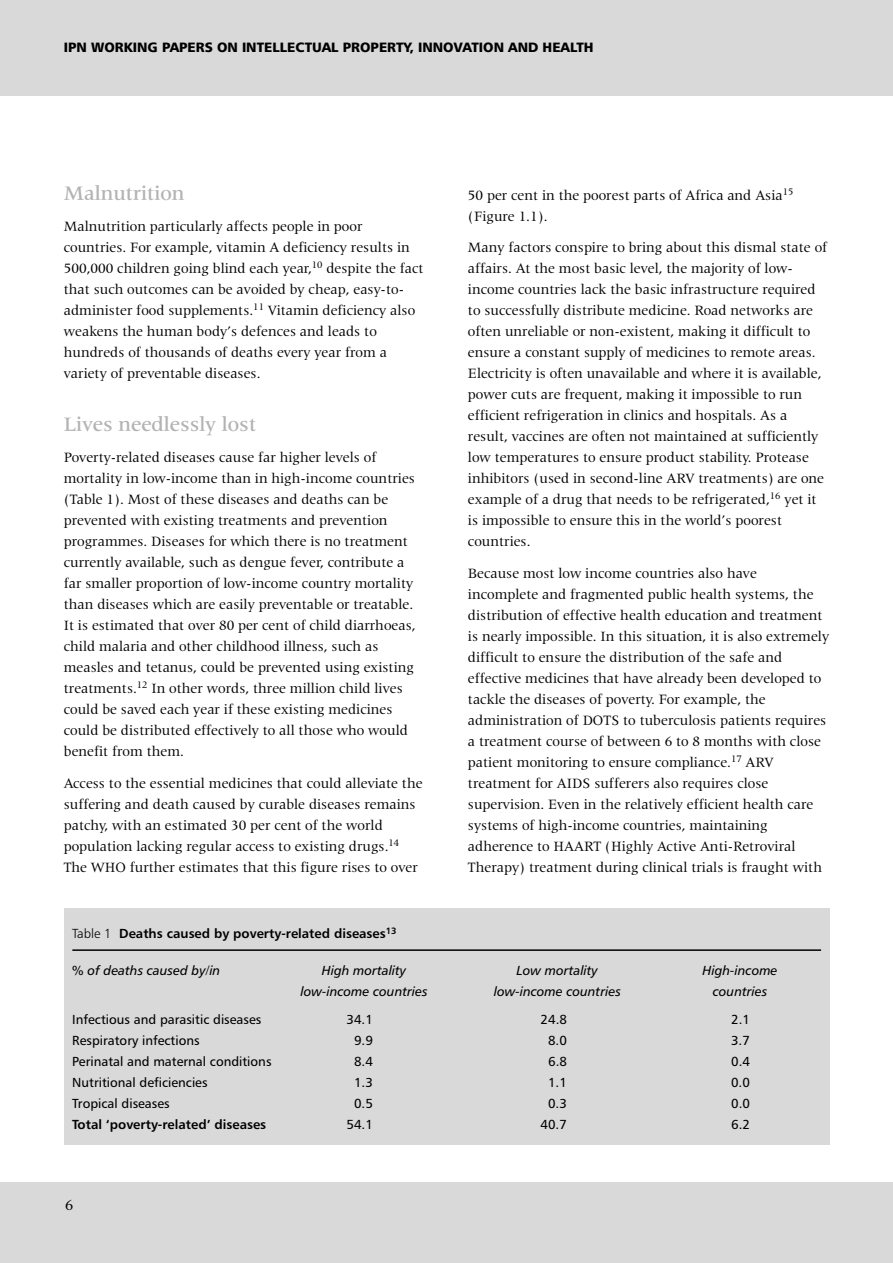
<style>
.page{position:relative;width:893px;height:1263px;background:#fff}
.page>*{position:absolute;margin:0;border:0;box-sizing:border-box;transform-origin:0 0}
.t1{font:500 21px "Latin 725 BT";color:#b3b3b3}
.t2{font:15.75px "Latin 725 BT";color:#000}
.t3{font:14.7px/21px "Latin 725 BT";color:#000}
.t4{font:13.5px "Humanist 777 BT Black B";color:#000}
.t5{font:13.2px "Humanist 777 BT Roman B";color:#000}
.t6{font:13.2px "Humanist 777 BT Italic B";color:#000}
.t7{font:13.2px "Humanist 777 BT Bold B";color:#000}
.s1{font-family:"Humanist 777 BT Light B"}
</style>
<div class="page">
<div style="left:0;top:1182px;width:892px;height:81px;background:#d9d9d9"></div>
<div style="left:0;top:0;width:892px;height:96px;background:#d9d9d9"></div>
<div style="left:64px;top:908px;width:765px;height:237px;background:#d9d9d9"></div>
<hr style="left:72px;top:949px;width:749px;height:2px;background:#000">
<p class="t4" style="left:64px;top:43px;width:531px">IPN WORKING PAPERS ON INTELLECTUAL PROPERTY, INNOVATION AND HEALTH</p>
<h1 class="t1" style="left:64px;top:185px;width:122px">Malnutrition</h1>
<p class="t3" style="left:64px;top:217px;width:361px">Malnutrition particularly affects people in poor countries. For example, vitamin A deficiency results in 500,000 children going blind each year,<sup>10</sup> despite the fact that such outcomes can be avoided by cheap, easy-to&shy;administer food supplements.<sup>11</sup> Vitamin deficiency also weakens the human body’s defences and leads to hundreds of thousands of deaths every year from a variety of preventable diseases.</p>
<h1 class="t1" style="left:64px;top:416px;width:194px">Lives needlessly lost</h1>
<p class="t3" style="left:64px;top:448px;width:353px">Poverty-related diseases cause far higher levels of mortality in low-income than in high-income countries (Table 1). Most of these diseases and deaths can be prevented with existing treatments and prevention programmes. Diseases for which there is no treatment currently available, such as dengue fever, contribute a far smaller proportion of low-income country mortality than diseases which are easily preventable or treatable.<br>It is estimated that over 80 per cent of child diarrhoeas, child malaria and other childhood illness, such as measles and tetanus, could be prevented using existing treatments.<sup>12</sup> In other words, three million child lives could be saved each year if these existing medicines could be distributed effectively to all those who would benefit from them.</p>
<p class="t3" style="left:64px;top:774px;width:360px">Access to the essential medicines that could alleviate the suffering and death caused by curable diseases remains patchy, with an estimated 30 per cent of the world population lacking regular access to existing drugs.<sup>14<br></sup>The WHO further estimates that this figure rises to over</p>
<p class="t3" style="left:468px;top:186px;width:327px">50 per cent in the poorest parts of Africa and Asia<sup>15 </sup>(Figure 1.1).</p>
<p class="t3" style="left:468px;top:238px;width:361px">Many factors conspire to bring about this dismal state of affairs. At the most basic level, the majority of low&shy;income countries lack the basic infrastructure required to successfully distribute medicine. Road networks are often unreliable or non-existent, making it difficult to ensure a constant supply of medicines to remote areas.<br>Electricity is often unavailable and where it is available, power cuts are frequent, making it impossible to run efficient refrigeration in clinics and hospitals. As a result, vaccines are often not maintained at sufficiently low temperatures to ensure product stability. Protease inhibitors (used in second-line ARV treatments) are one example of a drug that needs to be refrigerated,<sup>16</sup> yet it is impossible to ensure this in the world’s poorest countries.</p>
<p class="t3" style="left:468px;top:564px;width:363px">Because most low income countries also have incomplete and fragmented public health systems, the distribution of effective health education and treatment is nearly impossible. In this situation, it is also extremely difficult to ensure the distribution of the safe and effective medicines that have already been developed to tackle the diseases of poverty. For example, the administration of DOTS to tuberculosis patients requires a treatment course of between 6 to 8 months with close patient monitoring to ensure compliance.<sup>17</sup> ARV treatment for AIDS sufferers also requires close supervision. Even in the relatively efficient health care systems of high-income countries, maintaining adherence to HAART (Highly Active Anti-Retroviral Therapy) treatment during clinical trials is fraught with</p>
<p class="t7" style="left:72px;top:929px;width:326px"><span class="s1">Table 1</span> Deaths caused by poverty-related diseases<sup>13</sup></p>
<p class="t6" style="left:72px;top:965px;width:149px">% of deaths caused by/in</p>
<p class="t6" style="left:322px;top:965px;width:86px">High mortality</p>
<p class="t6" style="left:516px;top:965px;width:83px">Low mortality</p>
<p class="t6" style="left:702px;top:965px;width:77px">High-income</p>
<p class="t6" style="left:300px;top:986px;width:129px">low-income countries</p>
<p class="t6" style="left:494px;top:986px;width:129px">low-income countries</p>
<p class="t6" style="left:713px;top:986px;width:56px">countries</p>
<p class="t5" style="left:72px;top:1014px;width:190px">Infectious and parasitic diseases</p>
<p class="t5" style="left:346px;top:1014px;width:28px">34.1</p>
<p class="t5" style="left:540px;top:1014px;width:28px">24.8</p>
<p class="t5" style="left:731px;top:1014px;width:20px">2.1</p>
<p class="t5" style="left:72px;top:1035px;width:129px">Respiratory infections</p>
<p class="t5" style="left:354px;top:1035px;width:20px">9.9</p>
<p class="t5" style="left:548px;top:1035px;width:20px">8.0</p>
<p class="t5" style="left:731px;top:1035px;width:20px">3.7</p>
<p class="t5" style="left:72px;top:1056px;width:201px">Perinatal and maternal conditions</p>
<p class="t5" style="left:354px;top:1056px;width:20px">8.4</p>
<p class="t5" style="left:548px;top:1056px;width:20px">6.8</p>
<p class="t5" style="left:731px;top:1056px;width:20px">0.4</p>
<p class="t5" style="left:72px;top:1077px;width:137px">Nutritional deficiencies</p>
<p class="t5" style="left:354px;top:1077px;width:20px">1.3</p>
<p class="t5" style="left:548px;top:1077px;width:20px">1.1</p>
<p class="t5" style="left:731px;top:1077px;width:20px">0.0</p>
<p class="t5" style="left:72px;top:1098px;width:99px">Tropical diseases</p>
<p class="t5" style="left:354px;top:1098px;width:20px">0.5</p>
<p class="t5" style="left:548px;top:1098px;width:20px">0.3</p>
<p class="t5" style="left:731px;top:1098px;width:20px">0.0</p>
<p class="t7" style="left:72px;top:1119px;width:195px">Total ‘poverty-related’ diseases</p>
<p class="t5" style="left:346px;top:1119px;width:28px">54.1</p>
<p class="t5" style="left:540px;top:1119px;width:28px">40.7</p>
<p class="t5" style="left:731px;top:1119px;width:20px">6.2</p>
<p class="t2" style="left:65px;top:1199px;width:10px">6</p>
</div>
